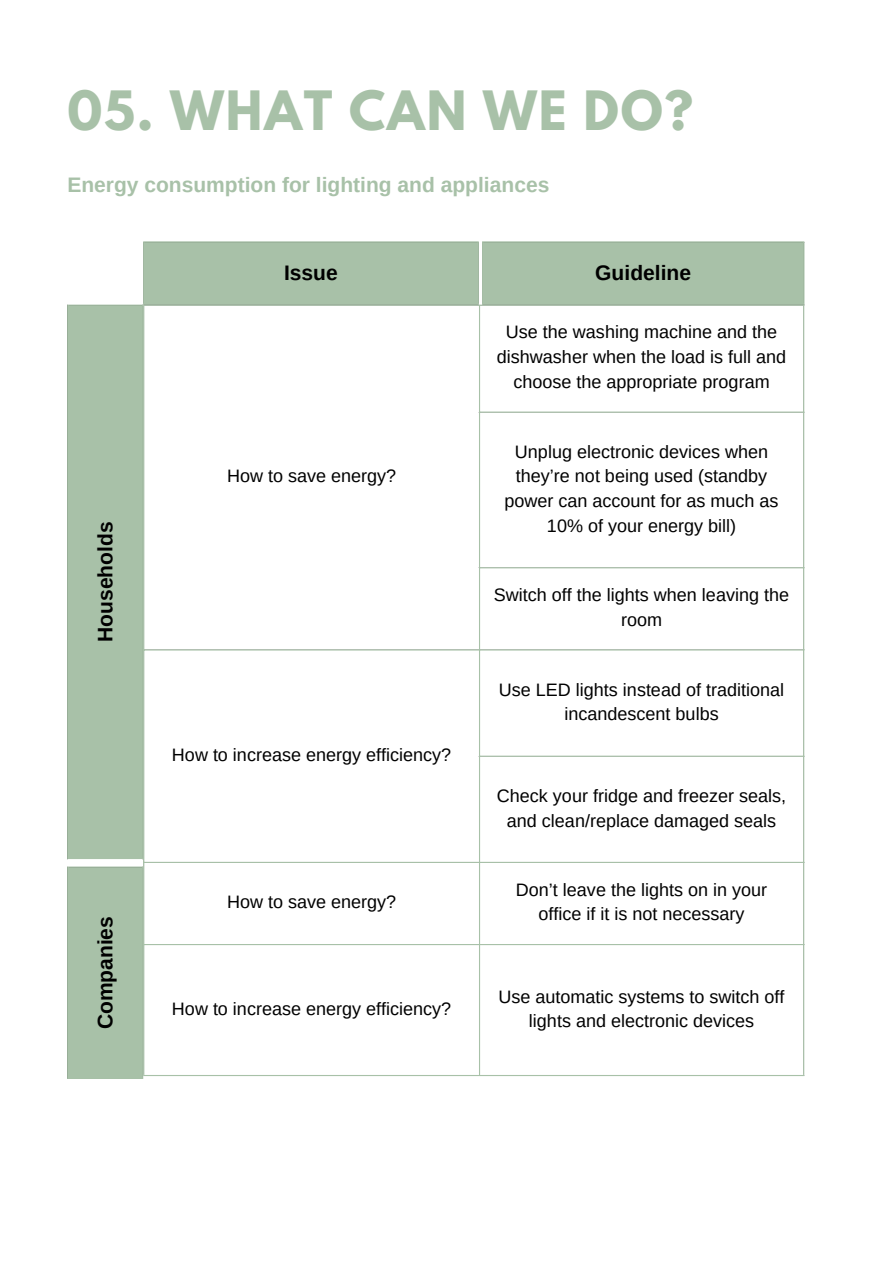
<style>
.page{position:relative;width:894px;height:1264px;background:#fff}
.page>*{position:absolute;margin:0;border:0;box-sizing:border-box;transform-origin:0 0}
.t1{font:700 48px "League Spartan";letter-spacing:.04em;color:#a8c1a8}
.t2{font:700 21px "Arimo";color:#a8c1a8}
.t3{font:700 21px "Arimo";color:#000}
.t4{font:18px/24.8px "Arimo";color:#000;text-align:center}
</style>
<div class="page">
<svg style="left:144px;top:306px;width:658px;height:768px"></svg>
<hr style="left:143px;top:306px;width:1px;height:768px;background:#a8c1a8">
<hr style="left:479px;top:306px;width:1px;height:768px;background:#a8c1a8">
<hr style="left:802px;top:306px;width:2px;height:768px;background:#a8c1a8">
<hr style="left:143px;top:304px;width:661px;height:2px;background:#a8c1a8">
<hr style="left:479px;top:411px;width:325px;height:1px;background:#a8c1a8">
<hr style="left:479px;top:567px;width:325px;height:1px;background:#a8c1a8">
<hr style="left:143px;top:649px;width:661px;height:1px;background:#a8c1a8">
<hr style="left:479px;top:755px;width:325px;height:1px;background:#a8c1a8">
<hr style="left:143px;top:861px;width:661px;height:2px;background:#a8c1a8">
<hr style="left:143px;top:944px;width:661px;height:1px;background:#a8c1a8">
<hr style="left:143px;top:1074px;width:661px;height:2px;background:#a8c1a8">
<div style="left:144px;top:241px;width:658px;height:63px;background:#a8c1a8"></div>
<hr style="left:143px;top:243px;width:1px;height:60px;background:#a8c1a8">
<hr style="left:477px;top:243px;width:1px;height:60px;background:#a8c1a8">
<hr style="left:143px;top:241px;width:335px;height:2px;background:#a8c1a8">
<hr style="left:143px;top:303px;width:335px;height:1px;background:#a8c1a8">
<hr style="left:482px;top:243px;width:1px;height:60px;background:#a8c1a8">
<hr style="left:802px;top:243px;width:2px;height:60px;background:#a8c1a8">
<hr style="left:482px;top:241px;width:322px;height:2px;background:#a8c1a8">
<hr style="left:482px;top:303px;width:322px;height:1px;background:#a8c1a8">
<div style="left:68px;top:305px;width:75px;height:553px;background:#a8c1a8"></div>
<hr style="left:68px;top:858px;width:74px;height:1px;background:#a8c1a8">
<hr style="left:68px;top:304px;width:74px;height:2px;background:#a8c1a8">
<hr style="left:67px;top:304px;width:1px;height:555px;background:#a8c1a8">
<hr style="left:142px;top:304px;width:1px;height:555px;background:#a8c1a8">
<div style="left:68px;top:866px;width:75px;height:212px;background:#a8c1a8"></div>
<hr style="left:67px;top:866px;width:1px;height:212px;background:#a8c1a8">
<p class="t1" style="left:67px;top:87px;width:627px">05. WHAT CAN WE DO?</p>
<p class="t2" style="left:67px;top:173px;width:483px">Energy consumption for lighting and appliances</p>
<p class="t3" style="left:284px;top:261px;width:55px">Issue</p>
<p class="t3" style="left:595px;top:261px;width:97px">Guideline</p>
<p class="t3" style="left:93px;top:642px;width:122px;rotate:-90deg">Households</p>
<p class="t3" style="left:93px;top:1029px;width:115px;rotate:-90deg">Companies</p>
<p class="t4" style="left:227px;top:464px;width:171px">How to save energy?</p>
<p class="t4" style="left:172px;top:742px;width:280px">How to increase energy efficiency?</p>
<p class="t4" style="left:227px;top:889px;width:171px">How to save energy?</p>
<p class="t4" style="left:172px;top:996px;width:280px">How to increase energy efficiency?</p>
<p class="t4" style="left:497px;top:320px;width:290px">Use the washing machine and the dishwasher when the load is full and choose the appropriate program</p>
<p class="t4" style="left:504px;top:439px;width:275px">Unplug electronic devices when they’re not being used (standby power can account for as much as<br>10% of your energy bill)</p>
<p class="t4" style="left:494px;top:582px;width:296px">Switch off the lights when leaving the room</p>
<p class="t4" style="left:499px;top:677px;width:286px">Use LED lights instead of traditional incandescent bulbs</p>
<p class="t4" style="left:497px;top:783px;width:290px">Check your fridge and freezer seals, and clean/replace damaged seals</p>
<p class="t4" style="left:516px;top:877px;width:252px">Don’t leave the lights on in your office if it is not necessary</p>
<p class="t4" style="left:498px;top:983px;width:287px">Use automatic systems to switch off lights and electronic devices</p>
</div>
